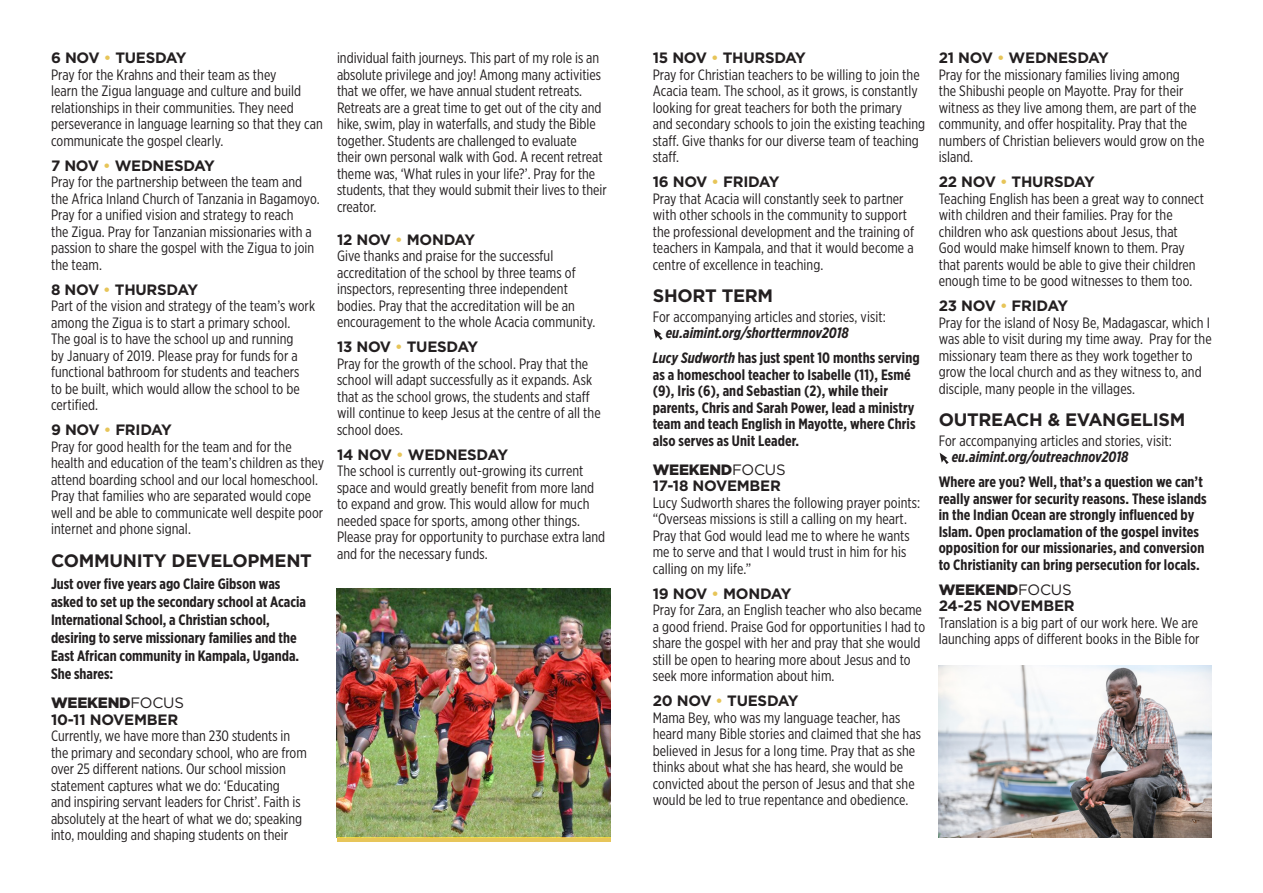
<style>
.page{position:relative;width:1263px;height:893px;background:#fff}
.page>*{position:absolute;margin:0;border:0;box-sizing:border-box;transform-origin:0 0}
.prayer_day_heading{font:700 18px "Gotham";letter-spacing:-.015em;color:#231f20}
.prayer_point_and_sid{font:15px/16.5px "Gotham X Narrow";letter-spacing:.005em;color:#231f20}
.mainBody__dropcap{font:15px/16.5px "Gotham X Narrow";color:#231f20}
.prayer_point_and_sid-2{font:700 15px/16.5px "Gotham X Narrow";letter-spacing:.005em;color:#231f20}
.prayer_day_heading-2{font:700 15px "Gotham";letter-spacing:-.015em;color:#231f20}
.mainBody__Intro_with{font:700 15px/18px "Gotham X Narrow";color:#231f20}
.prayer_day_heading-3{font:900 15px "Gotham";letter-spacing:-.015em;color:#231f20}
.s1{color:#e7c559}
.s2{font-weight:400}
.s3{font-weight:700;font-style:italic}
.s4{font-style:italic}
</style>
<div class="page">
<svg style="left:654px;top:329px;width:9px;height:11px"></svg>
<svg style="left:940px;top:453px;width:9px;height:11px"></svg>
<img style="left:336px;top:589px;width:274px;height:249px">
<hr style="left:337px;top:838px;width:273px;height:4px;background:#e7c559">
<img style="left:939px;top:665px;width:273px;height:173px">
<p class="prayer_day_heading-2" style="left:51px;top:48px;width:137px">6 NOV <span class="s1">•</span> TUESDAY</p>
<p class="prayer_point_and_sid" style="left:51px;top:66px;width:273px">Pray for the Krahns and their team as they<br>learn the Zigua language and culture and build relationships in their communities. They need perseverance in language learning so that they can communicate the gospel clearly.</p>
<p class="prayer_day_heading-2" style="left:51px;top:155px;width:165px">7 NOV <span class="s1">•</span> WEDNESDAY</p>
<p class="prayer_point_and_sid" style="left:51px;top:173px;width:270px">Pray for the partnership between the team and the Africa Inland Church of Tanzania in Bagamoyo.<br>Pray for a unified vision and strategy to reach<br>the Zigua. Pray for Tanzanian missionaries with a passion to share the gospel with the Zigua to join the team.</p>
<p class="prayer_day_heading-2" style="left:51px;top:279px;width:149px">8 NOV <span class="s1">•</span> THURSDAY</p>
<p class="prayer_point_and_sid" style="left:51px;top:297px;width:266px">Part of the vision and strategy of the team’s work among the Zigua is to start a primary school.<br>The goal is to have the school up and running<br>by January of 2019. Please pray for funds for a functional bathroom for students and teachers<br>to be built, which would allow the school to be certified.</p>
<p class="prayer_day_heading-2" style="left:51px;top:420px;width:122px">9 NOV <span class="s1">•</span> FRIDAY</p>
<p class="prayer_point_and_sid" style="left:51px;top:438px;width:274px">Pray for good health for the team and for the health and education of the team’s children as they attend boarding school and our local homeschool.<br>Pray that families who are separated would cope well and be able to communicate well despite poor internet and phone signal.</p>
<p class="prayer_day_heading" style="left:51px;top:548px;width:262px">COMMUNITY DEVELOPMENT</p>
<p class="mainBody__Intro_with" style="left:51px;top:575px;width:257px">Just over five years ago Claire Gibson was asked to set up the secondary school at Acacia International School, a Christian school, desiring to serve missionary families and the East African community in Kampala, Uganda.<br>She shares:</p>
<p class="prayer_day_heading-3" style="left:51px;top:692px;width:134px">WEEKEND<span class="s2">FOCUS</span></p>
<p class="prayer_day_heading-2" style="left:51px;top:709px;width:129px">10-11 NOVEMBER</p>
<p class="mainBody__dropcap" style="left:51px;top:727px;width:257px">Currently, we have more than 230 students in the primary and secondary school, who are from over 25 different nations. Our school mission statement captures what we do: ‘Educating<br>and inspiring servant leaders for Christ’. Faith is absolutely at the heart of what we do; speaking into, moulding and shaping students on their</p>
<p class="mainBody__dropcap" style="left:337px;top:49px;width:271px">individual faith journeys. This part of my role is an absolute privilege and joy! Among many activities that we offer, we have annual student retreats.<br>Retreats are a great time to get out of the city and hike, swim, play in waterfalls, and study the Bible together. Students are challenged to evaluate<br>their own personal walk with God. A recent retreat theme was, ‘What rules in your life?’. Pray for the students, that they would submit their lives to their creator.</p>
<p class="prayer_day_heading-2" style="left:337px;top:229px;width:140px">12 NOV <span class="s1">•</span> MONDAY</p>
<p class="prayer_point_and_sid" style="left:337px;top:247px;width:260px">Give thanks and praise for the successful accreditation of the school by three teams of inspectors, representing three independent bodies. Pray that the accreditation will be an encouragement to the whole Acacia community.</p>
<p class="prayer_day_heading-2" style="left:337px;top:337px;width:143px">13 NOV <span class="s1">•</span> TUESDAY</p>
<p class="prayer_point_and_sid" style="left:337px;top:355px;width:265px">Pray for the growth of the school. Pray that the school will adapt successfully as it expands. Ask that as the school grows, the students and staff will continue to keep Jesus at the centre of all the school does.</p>
<p class="prayer_day_heading-2" style="left:337px;top:444px;width:173px">14 NOV <span class="s1">•</span> WEDNESDAY</p>
<p class="prayer_point_and_sid" style="left:337px;top:462px;width:270px">The school is currently out-growing its current space and would greatly benefit from more land to expand and grow. This would allow for much needed space for sports, among other things.<br>Please pray for opportunity to purchase extra land and for the necessary funds.</p>
<p class="prayer_day_heading-2" style="left:653px;top:48px;width:155px">15 NOV <span class="s1">•</span> THURSDAY</p>
<p class="prayer_point_and_sid" style="left:653px;top:66px;width:274px">Pray for Christian teachers to be willing to join the Acacia team. The school, as it grows, is constantly looking for great teachers for both the primary and secondary schools to join the existing teaching staff. Give thanks for our diverse team of teaching staff.</p>
<p class="prayer_day_heading-2" style="left:653px;top:172px;width:128px">16 NOV <span class="s1">•</span> FRIDAY</p>
<p class="prayer_point_and_sid" style="left:653px;top:190px;width:263px">Pray that Acacia will constantly seek to partner with other schools in the community to support the professional development and the training of teachers in Kampala, and that it would become a centre of excellence in teaching.</p>
<p class="prayer_day_heading" style="left:653px;top:284px;width:122px">SHORT TERM</p>
<p class="prayer_point_and_sid" style="left:666px;top:309px;width:222px;line-height:15.8px;text-indent:-13px">For accompanying articles and stories, visit: <span class="s3">eu.aimint.org/shorttermnov2018</span></p>
<p class="prayer_point_and_sid-2" style="left:653px;top:349px;width:268px"><span class="s4">Lucy Sudworth</span> has just spent 10 months serving as a homeschool teacher to Isabelle (11), Esmé (9), Iris (6), and Sebastian (2), while their parents, Chris and Sarah Power, lead a ministry team and teach English in Mayotte, where Chris also serves as Unit Leader.</p>
<p class="prayer_day_heading-3" style="left:653px;top:459px;width:134px">WEEKEND<span class="s2">FOCUS</span></p>
<p class="prayer_day_heading-2" style="left:653px;top:476px;width:130px">17-18 NOVEMBER</p>
<p class="prayer_point_and_sid" style="left:653px;top:494px;width:269px">Lucy Sudworth shares the following prayer points: “Overseas missions is still a calling on my heart.<br>Pray that God would lead me to where he wants me to serve and that I would trust in him for his calling on my life.”</p>
<p class="prayer_day_heading-2" style="left:653px;top:584px;width:140px">19 NOV <span class="s1">•</span> MONDAY</p>
<p class="prayer_point_and_sid" style="left:653px;top:602px;width:274px">Pray for Zara, an English teacher who also became a good friend. Praise God for opportunities I had to share the gospel with her and pray that she would still be open to hearing more about Jesus and to seek more information about him.</p>
<p class="prayer_day_heading-2" style="left:653px;top:691px;width:147px">20 NOV <span class="s1">•</span> TUESDAY</p>
<p class="prayer_point_and_sid" style="left:653px;top:709px;width:270px">Mama Bey, who was my language teacher, has heard many Bible stories and claimed that she has believed in Jesus for a long time. Pray that as she thinks about what she has heard, she would be convicted about the person of Jesus and that she would be led to true repentance and obedience.</p>
<p class="prayer_day_heading-2" style="left:939px;top:48px;width:172px">21 NOV <span class="s1">•</span> WEDNESDAY</p>
<p class="prayer_point_and_sid" style="left:939px;top:66px;width:267px">Pray for the missionary families living among<br>the Shibushi people on Mayotte. Pray for their witness as they live among them, are part of the community, and offer hospitality. Pray that the numbers of Christian believers would grow on the island.</p>
<p class="prayer_day_heading-2" style="left:939px;top:172px;width:158px">22 NOV <span class="s1">•</span> THURSDAY</p>
<p class="prayer_point_and_sid" style="left:939px;top:190px;width:267px">Teaching English has been a great way to connect with children and their families. Pray for the children who ask questions about Jesus, that<br>God would make himself known to them. Pray that parents would be able to give their children enough time to be good witnesses to them too.</p>
<p class="prayer_day_heading-2" style="left:939px;top:296px;width:131px">23 NOV <span class="s1">•</span> FRIDAY</p>
<p class="prayer_point_and_sid" style="left:939px;top:314px;width:275px">Pray for the island of Nosy Be, Madagascar, which I was able to visit during my time away. Pray for the missionary team there as they work together to grow the local church and as they witness to, and disciple, many people in the villages.</p>
<p class="prayer_day_heading" style="left:939px;top:408px;width:248px">OUTREACH &amp; EVANGELISM</p>
<p class="prayer_point_and_sid" style="left:952px;top:433px;width:222px;line-height:15.8px;text-indent:-13px">For accompanying articles and stories, visit: <span class="s3">eu.aimint.org/outreachnov2018</span></p>
<p class="prayer_point_and_sid-2" style="left:939px;top:473px;width:269px">Where are you? Well, that’s a question we can’t really answer for security reasons. These islands in the Indian Ocean are strongly influenced by Islam. Open proclamation of the gospel invites opposition for our missionaries, and conversion to Christianity can bring persecution for locals.</p>
<p class="prayer_day_heading-3" style="left:939px;top:579px;width:134px">WEEKEND<span class="s2">FOCUS</span></p>
<p class="prayer_day_heading-2" style="left:939px;top:596px;width:137px">24-25 NOVEMBER</p>
<p class="prayer_point_and_sid" style="left:939px;top:614px;width:262px">Translation is a big part of our work here. We are launching apps of different books in the Bible for</p>
</div>
